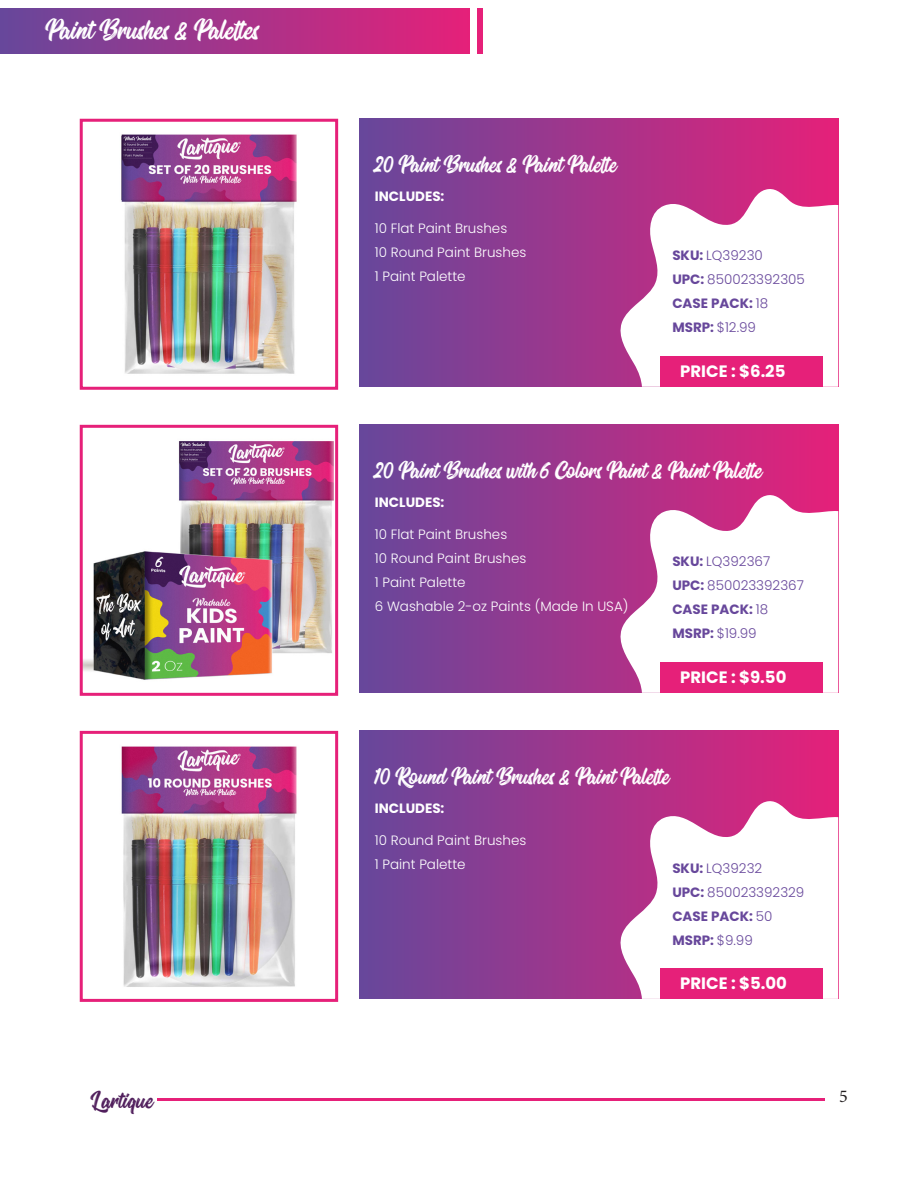
<style>
.page{position:relative;width:918px;height:1188px;background:#fff}
.page>*{position:absolute;margin:0;border:0;box-sizing:border-box;transform-origin:0 0}
.t1{font:36px "Oraqle Script";color:#fff}
.t2{font:30px "Oraqle Script";color:#fff}
.t3{font:30px "Oraqle Script";color:#51205d}
.t4{font:18px "Minion Pro";color:#231f20}
.t5{font:700 16.5px "Poppins";color:#fff}
.t6{font:300 13.5px "Poppins";color:#fff}
.t7{font:300 13.5px "Poppins";color:#67479b}
.t8{font:700 13.5px "Poppins";color:#67479b}
.t9{font:700 13.5px "Poppins";color:#fff}
.s1{font-weight:700}
.s2{font-weight:300}
</style>
<div class="page">
<hr style="left:157px;top:1099px;width:668px;height:2px;background:#e62079">
<div style="left:0;top:8px;width:470px;height:46px;background:linear-gradient(to right,#67479b,#e52079)"></div>
<div style="left:477px;top:8px;width:5px;height:46px;background:#e62079"></div>
<div style="left:360px;top:119px;width:478px;height:268px;background:linear-gradient(to right,#67479b,#e52079)"></div>
<div style="left:360px;top:425px;width:478px;height:268px;background:linear-gradient(to right,#67479b,#e52079)"></div>
<div style="left:360px;top:731px;width:478px;height:268px;background:linear-gradient(to right,#67479b,#e52079)"></div>
<img style="left:121px;top:134px;width:176px;height:240px">
<div style="left:80px;top:119px;width:258px;height:271px;border:3px solid #e62079"></div>
<img style="left:84px;top:441px;width:250px;height:239px">
<div style="left:80px;top:425px;width:258px;height:271px;border:3px solid #e62079"></div>
<img style="left:121px;top:746px;width:176px;height:241px">
<div style="left:80px;top:731px;width:258px;height:271px;border:3px solid #e62079"></div>
<svg style="left:617px;top:188px;width:221px;height:199px"></svg>
<svg style="left:617px;top:495px;width:221px;height:198px"></svg>
<svg style="left:617px;top:801px;width:221px;height:198px"></svg>
<div style="left:661px;top:356px;width:162px;height:31px;background:#e62079"></div>
<div style="left:661px;top:662px;width:162px;height:31px;background:#e62079"></div>
<div style="left:661px;top:968px;width:162px;height:31px;background:#e62079"></div>
<p class="t1" style="left:45px;top:12px;width:215px">Paint Brushes &amp; Palettes</p>
<p class="t2" style="left:375px;top:149px;width:243px">20 Paint Brushes &amp; Paint Palette</p>
<p class="t9" style="left:375px;top:189px;width:71px">INCLUDES:</p>
<p class="t6" style="left:375px;top:220px;width:134px">10 Flat Paint Brushes</p>
<p class="t6" style="left:375px;top:244px;width:153px">10 Round Paint Brushes</p>
<p class="t6" style="left:375px;top:268px;width:92px">1 Paint Palette</p>
<p class="t7" style="left:672px;top:248px;width:92px"><span class="s1">SKU:</span> LQ39230</p>
<p class="t7" style="left:672px;top:272px;width:134px"><span class="s1">UPC:</span> 850023392305</p>
<p class="t8" style="left:672px;top:296px;width:97px">CASE PACK: <span class="s2">18</span></p>
<p class="t7" style="left:672px;top:320px;width:85px"><span class="s1">MSRP:</span> $12.99</p>
<p class="t5" style="left:680px;top:362px;width:107px">PRICE : $6.25</p>
<p class="t2" style="left:375px;top:455px;width:389px">20 Paint Brushes with 6 Colors Paint &amp; Paint Palette</p>
<p class="t9" style="left:375px;top:495px;width:71px">INCLUDES:</p>
<p class="t6" style="left:375px;top:526px;width:134px">10 Flat Paint Brushes</p>
<p class="t6" style="left:375px;top:550px;width:153px">10 Round Paint Brushes</p>
<p class="t6" style="left:375px;top:574px;width:92px">1 Paint Palette</p>
<p class="t6" style="left:375px;top:598px;width:255px">6 Washable 2-oz Paints (Made In USA)</p>
<p class="t7" style="left:672px;top:554px;width:99px"><span class="s1">SKU:</span> LQ392367</p>
<p class="t7" style="left:672px;top:578px;width:133px"><span class="s1">UPC:</span> 850023392367</p>
<p class="t8" style="left:672px;top:602px;width:97px">CASE PACK: <span class="s2">18</span></p>
<p class="t7" style="left:672px;top:626px;width:86px"><span class="s1">MSRP:</span> $19.99</p>
<p class="t5" style="left:680px;top:668px;width:108px">PRICE : $9.50</p>
<p class="t2" style="left:375px;top:762px;width:296px">10 Round Paint Brushes &amp; Paint Palette</p>
<p class="t9" style="left:375px;top:801px;width:71px">INCLUDES:</p>
<p class="t6" style="left:375px;top:832px;width:153px">10 Round Paint Brushes</p>
<p class="t6" style="left:375px;top:856px;width:92px">1 Paint Palette</p>
<p class="t7" style="left:672px;top:860px;width:91px"><span class="s1">SKU:</span> LQ39232</p>
<p class="t7" style="left:672px;top:884px;width:134px"><span class="s1">UPC:</span> 850023392329</p>
<p class="t8" style="left:672px;top:908px;width:102px">CASE PACK: <span class="s2">50</span></p>
<p class="t8" style="left:672px;top:932px;width:82px">MSRP: <span class="s2">$9.99</span></p>
<p class="t5" style="left:680px;top:974px;width:108px">PRICE : $5.00</p>
<h2 class="t3" style="left:90px;top:1085px;width:64px">Lartique</h2>
<h3 class="t4" style="left:839px;top:1084px;width:10px">5</h3>
</div>
